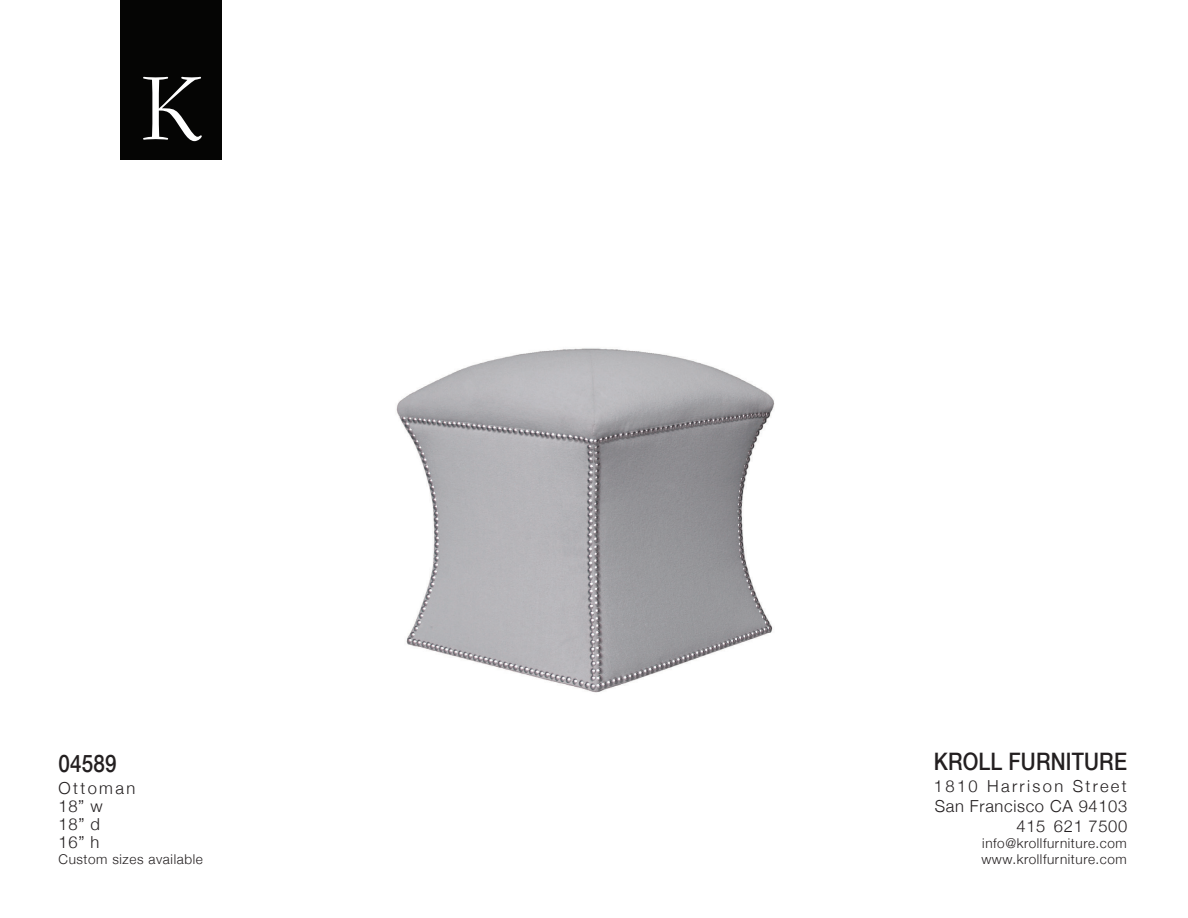
<style>
.page{position:relative;width:1188px;height:918px;background:#fff}
.page>*{position:absolute;margin:0;border:0;box-sizing:border-box;transform-origin:0 0}
.t1{font:97.8px "Bernhard Modern Std";color:#fff}
.t2{font:500 24px "Helvetica Neue";letter-spacing:.01em;color:#231f20;scale:.86 1}
.t3{font:300 16.5px/19.8px "Helvetica Neue";letter-spacing:.045em;color:#231f20;text-align:center}
.t4{font:300 16.5px/18px "Helvetica Neue";letter-spacing:.14em;color:#231f20}
.t5{font:300 13.5px/16.2px "Helvetica Neue";letter-spacing:.045em;color:#231f20}
</style>
<div class="page">
<img style="left:396px;top:348px;width:379px;height:345px">
<div style="left:120px;top:0;width:102px;height:159px;background:#050504"></div>
<h1 class="t1" style="left:140px;top:56px;width:63px">K</h1>
<h2 class="t2" style="left:59px;top:749px;width:69px">04589</h2>
<p class="t4" style="left:59px;top:779px;width:78px">Ottoman<br>18” w<br>18” d<br>16” h</p>
<p class="t5" style="left:59px;top:851px;width:146px">Custom sizes available</p>
<h2 class="t2" style="left:934px;top:747px;width:226px">KROLL FURNITURE</h2>
<p class="t3" style="left:934px;top:776px;width:195px">1810 Harrison Street<br>San Francisco CA 94103<br>415</p>
<p class="t5" style="left:981px;top:835px;width:147px">info@krollfurniture.com www.krollfurniture.com</p>
<p class="t3" style="left:1054px;top:816px;width:75px">621 7500</p>
</div>
